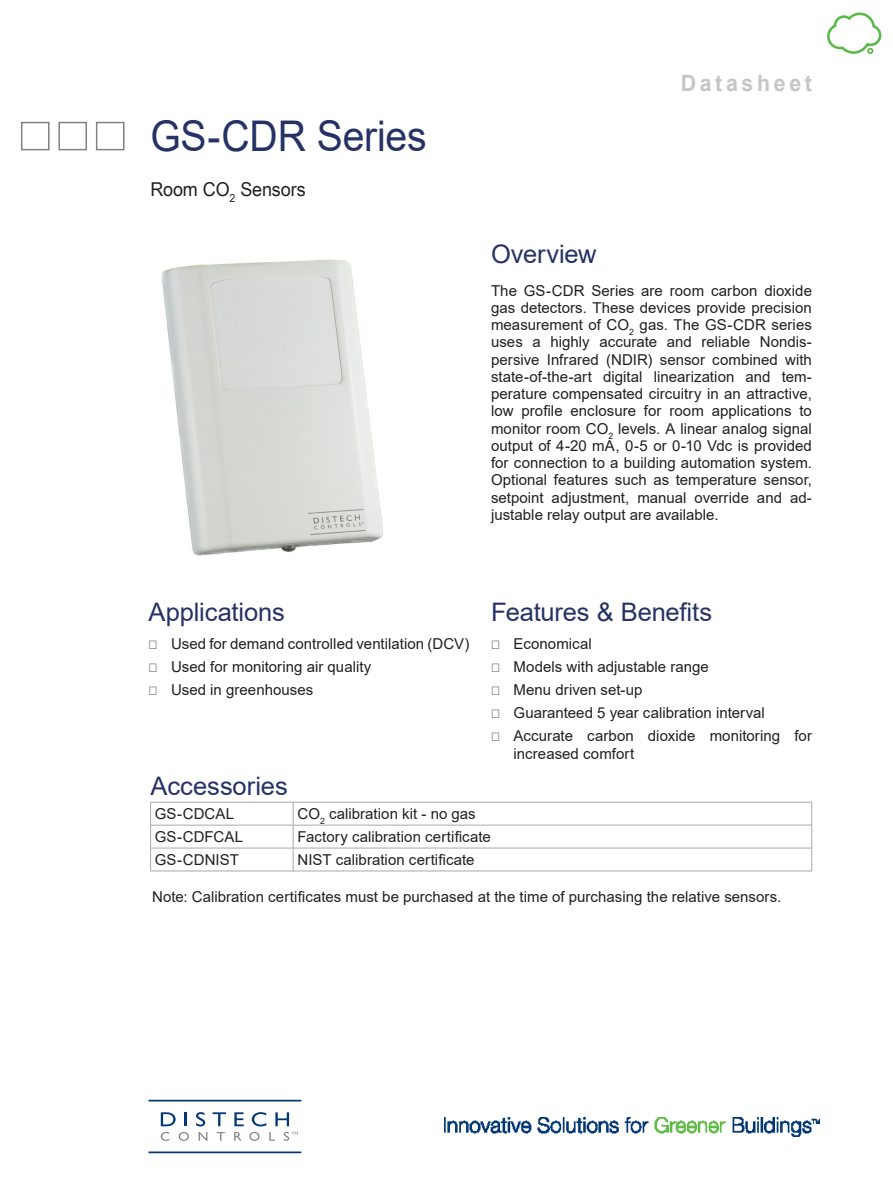
<style>
.page{position:relative;width:893px;height:1188px;background:#fff}
.page>*{position:absolute;margin:0;border:0;box-sizing:border-box;transform-origin:0 0}
.Title_-_Product_Name{font:42.3px "Arial";letter-spacing:-.01em;color:#263266;scale:.93 1}
.Heading_1{font:25.5px "Arial";letter-spacing:-.005em;color:#263266}
.Title_-_Document_Typ{font:700 22.5px "Arial";letter-spacing:.17em;color:#c5c6c8;scale:.95 1}
.Title_-_Product_Desc{font:19.05px "Arial Unicode MS";letter-spacing:-.005em;color:#231f20;scale:.94 1}
.Body_Text{font:15px/17.2px "Arial";letter-spacing:.005em;color:#231f20}
.s1{font-family:"Arial Unicode MS";color:#808285}
</style>
<div class="page">
<hr style="left:149px;top:1152px;width:152px;height:1px;background:#013775">
<hr style="left:149px;top:1100px;width:152px;height:2px;background:#013775">
<svg style="left:161px;top:1112px;width:15px;height:14px"></svg>
<svg style="left:185px;top:1112px;width:2px;height:14px"></svg>
<svg style="left:196px;top:1112px;width:9px;height:14px"></svg>
<svg style="left:213px;top:1112px;width:13px;height:14px"></svg>
<svg style="left:234px;top:1112px;width:10px;height:14px"></svg>
<svg style="left:252px;top:1112px;width:14px;height:14px"></svg>
<svg style="left:275px;top:1112px;width:14px;height:14px"></svg>
<svg style="left:161px;top:1132px;width:8px;height:9px"></svg>
<svg style="left:179px;top:1132px;width:10px;height:9px"></svg>
<svg style="left:199px;top:1132px;width:8px;height:9px"></svg>
<svg style="left:217px;top:1132px;width:8px;height:9px"></svg>
<svg style="left:234px;top:1132px;width:8px;height:9px"></svg>
<svg style="left:249px;top:1132px;width:11px;height:9px"></svg>
<svg style="left:269px;top:1132px;width:6px;height:9px"></svg>
<svg style="left:284px;top:1132px;width:14px;height:9px"></svg>
<img style="left:444px;top:1117px;width:376px;height:19px">
<div style="left:96px;top:122px;width:28px;height:28px;border:2px solid #808285"></div>
<div style="left:58px;top:122px;width:29px;height:28px;border:2px solid #808285"></div>
<div style="left:21px;top:122px;width:29px;height:28px;border:2px solid #808285"></div>
<img style="left:161px;top:259px;width:222px;height:297px">
<svg style="left:827px;top:13px;width:54px;height:41px"></svg>
<hr style="left:150px;top:825px;width:143px;height:1px;background:#a8a9ad">
<hr style="left:293px;top:825px;width:519px;height:1px;background:#a8a9ad">
<hr style="left:150px;top:848px;width:143px;height:1px;background:#a8a9ad">
<hr style="left:293px;top:848px;width:519px;height:1px;background:#a8a9ad">
<svg style="left:293px;top:803px;width:1px;height:68px"></svg>
<hr style="left:150px;top:802px;width:143px;height:1px;background:#a8a9ad">
<hr style="left:293px;top:802px;width:519px;height:1px;background:#a8a9ad">
<svg style="left:150px;top:802px;width:1px;height:69px"></svg>
<svg style="left:811px;top:802px;width:1px;height:69px"></svg>
<hr style="left:150px;top:871px;width:143px;height:1px;background:#a8a9ad">
<hr style="left:293px;top:871px;width:519px;height:1px;background:#a8a9ad">
<p class="Title_-_Product_Name" style="left:150px;top:107px;width:299px">GS-CDR Series</p>
<p class="Title_-_Product_Desc" style="left:150px;top:175px;width:167px">Room CO<sub>2</sub> Sensors</p>
<p class="Title_-_Document_Typ" style="left:681px;top:68px;width:140px">Datasheet</p>
<p class="Heading_1" style="left:491px;top:237px;width:107px">Overview</p>
<p class="Body_Text" style="left:491px;top:282px;width:322px;text-align:justify">The GS-CDR Series are room carbon dioxide gas detectors. These devices provide precision measurement of CO<sub>2</sub> gas. The GS-CDR series uses a highly accurate and reliable Nondis&shy;persive Infrared (NDIR) sensor combined with state-of-the-art digital linearization and tem&shy;perature compensated circuitry in an attractive, low profile enclosure for room applications to monitor room CO<sub>2</sub> levels. A linear analog signal output of 4-20 mA, 0-5 or 0-10 Vdc is provided for connection to a building automation system.<br>Optional features such as temperature sensor, setpoint adjustment, manual override and ad&shy;justable relay output are available.</p>
<p class="Heading_1" style="left:148px;top:595px;width:138px">Applications</p>
<p class="Body_Text" style="left:148px;top:635px;width:322px"><span class="s1">⎕</span> Used for demand controlled ventilation (DCV)</p>
<p class="Body_Text" style="left:148px;top:658px;width:224px"><span class="s1">⎕</span> Used for monitoring air quality</p>
<p class="Body_Text" style="left:148px;top:681px;width:166px"><span class="s1">⎕</span> Used in greenhouses</p>
<p class="Heading_1" style="left:491px;top:595px;width:223px">Features &amp; Benefits</p>
<p class="Body_Text" style="left:491px;top:635px;width:102px"><span class="s1">⎕</span> Economical</p>
<p class="Body_Text" style="left:491px;top:658px;width:219px"><span class="s1">⎕</span> Models with adjustable range</p>
<p class="Body_Text" style="left:491px;top:681px;width:153px"><span class="s1">⎕</span> Menu driven set-up</p>
<p class="Body_Text" style="left:491px;top:704px;width:275px"><span class="s1">⎕</span> Guaranteed 5 year calibration interval</p>
<p class="Body_Text" style="left:514px;top:726px;width:300px;line-height:18px;text-indent:-22px"><span class="s1">⎕</span> Accurate carbon dioxide monitoring for increased comfort</p>
<p class="Heading_1" style="left:151px;top:769px;width:139px">Accessories</p>
<p class="Body_Text" style="left:155px;top:805px;width:81px">GS-CDCAL</p>
<p class="Body_Text" style="left:297px;top:805px;width:180px">CO<sub>2</sub> calibration kit - no gas</p>
<p class="Body_Text" style="left:155px;top:828px;width:90px">GS-CDFCAL</p>
<p class="Body_Text" style="left:297px;top:828px;width:195px">Factory calibration certificate</p>
<p class="Body_Text" style="left:155px;top:851px;width:86px">GS-CDNIST</p>
<p class="Body_Text" style="left:297px;top:851px;width:179px">NIST calibration certificate</p>
<p class="Body_Text" style="left:152px;top:888px;width:631px">Note: Calibration certificates must be purchased at the time of purchasing the relative sensors.</p>
</div>
